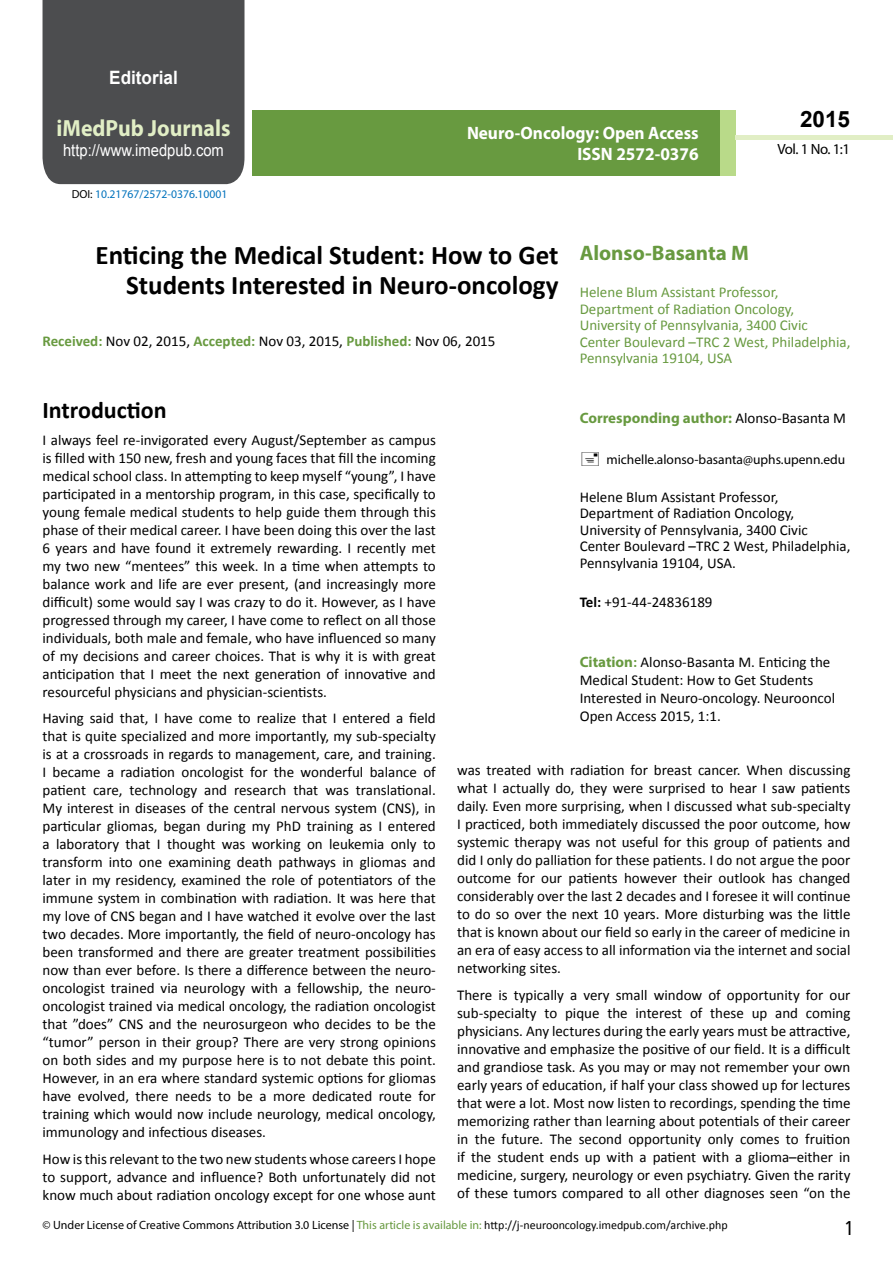
<style>
.page{position:relative;width:893px;height:1263px;background:#fff}
.page>*{position:absolute;margin:0;border:0;box-sizing:border-box;transform-origin:0 0}
.t1{font:700 27px/29.7px "Calibri";color:#000;text-align:right}
.t2{font:25.5px "Tunga";color:#000}
.t3{font:700 24px "Calibri";color:#000}
.t4{font:700 23.4px "Myriad Pro";color:#e1eec5;scale:.93 1}
.t5{font:700 22.5px "Arial";color:#000}
.t6{font:700 21px "Myriad Pro";color:#689a40}
.t7{font:700 18.45px "Arial";color:#fff;scale:.93 1}
.t8{font:700 18px/21.6px "Myriad Pro";color:#fff;text-align:right;scale:.96 1}
.t9{font:16.5px "Arial";color:#fff;scale:.89 1}
.t10{font:15px/18px "Calibri";color:#000;text-align:justify}
.t11{font:15px/16.5px "Calibri";color:#689a40}
.t12{font:700 15px "Myriad Pro";color:#689a40}
.t13{font:14.85px "Myriad Pro";color:#000}
.t14{font:13.5px "Myriad Pro";color:#000}
.t15{font:12px "Myriad Pro";color:#000}
.t16{font:11.7px "Myriad Pro";color:#0072bc}
.s1{color:#000}
.s2{font-weight:700;color:#689a40}
.s3{font-family:"Calibri";font-weight:400;color:#000}
.s4{font-weight:700}
.s5{font-family:"Myriad Pro";font-weight:700;color:#689a40}
.s6{color:#689a40}
.s7{font-family:"Calibri"}
</style>
<div class="page">
<div style="left:252px;top:110px;width:469px;height:66px;background:#689a40"></div>
<div style="left:720px;top:110px;width:16px;height:66px;background:#b9da89"></div>
<div style="left:43px;top:0;width:201px;height:184px;background:#4c4d4f"></div>
<div style="left:736px;top:135px;width:157px;height:5px;background:#e1eec5"></div>
<p class="t7" style="left:109px;top:65px;width:75px">Editorial</p>
<h3 class="t4" style="left:57px;top:113px;width:188px">iMedPub Journals</h3>
<p class="t9" style="left:63px;top:139px;width:182px">http://www.imedpub.com</p>
<p class="t16" style="left:72px;top:187px;width:157px"><span class="s1">DOI:</span> 10.21767/2572-0376.10001</p>
<p class="t8" style="left:467px;top:121px;width:243px">Neuro-Oncology: Open Access<br>ISSN 2572-0376</p>
<h3 class="t5" style="left:800px;top:104px;width:52px">2015</h3>
<p class="t13" style="left:778px;top:140px;width:74px">Vol. 1 No. 1:1</p>
<h1 class="t1" style="left:96px;top:240px;width:464px">Enticing the Medical Student: How to Get<br>Students Interested in Neuro-oncology</h1>
<p class="t10" style="left:43px;top:332px;width:454px"><span class="s2">Received:</span> Nov 02, 2015, <span class="s2">Accepted:</span> Nov 03, 2015, <span class="s2">Published:</span> Nov 06, 2015</p>
<h3 class="t6" style="left:580px;top:239px;width:171px">Alonso-Basanta M</h3>
<p class="t11" style="left:580px;top:284px;width:272px">Helene Blum Assistant Professor, Department of Radiation Oncology, University of Pennsylvania, 3400 Civic Center Boulevard –TRC 2 West, Philadelphia, Pennsylvania 19104, USA</p>
<h3 class="t3" style="left:43px;top:395px;width:126px">Introduction</h3>
<p class="t10" style="left:43px;top:431px;width:395px">I always feel re-invigorated every August/September as campus is filled with 150 new, fresh and young faces that fill the incoming medical school class. In attempting to keep myself “young”, I have participated in a mentorship program, in this case, specifically to young female medical students to help guide them through this phase of their medical career. I have been doing this over the last 6 years and have found it extremely rewarding. I recently met my two new “mentees” this week. In a time when attempts to balance work and life are ever present, (and increasingly more difficult) some would say I was crazy to do it. However, as I have progressed through my career, I have come to reflect on all those individuals, both male and female, who have influenced so many of my decisions and career choices. That is why it is with great anticipation that I meet the next generation of innovative and resourceful physicians and physician-scientists.</p>
<p class="t10" style="left:43px;top:709px;width:395px">Having said that, I have come to realize that I entered a field that is quite specialized and more importantly, my sub-specialty is at a crossroads in regards to management, care, and training.<br>I became a radiation oncologist for the wonderful balance of patient care, technology and research that was translational.<br>My interest in diseases of the central nervous system (CNS), in particular gliomas, began during my PhD training as I entered a laboratory that I thought was working on leukemia only to transform into one examining death pathways in gliomas and later in my residency, examined the role of potentiators of the immune system in combination with radiation. It was here that my love of CNS began and I have watched it evolve over the last two decades. More importantly, the field of neuro-oncology has been transformed and there are greater treatment possibilities now than ever before. Is there a difference between the neuro&shy;oncologist trained via neurology with a fellowship, the neuro&shy;oncologist trained via medical oncology, the radiation oncologist that ”does” CNS and the neurosurgeon who decides to be the “tumor” person in their group? There are very strong opinions on both sides and my purpose here is to not debate this point.<br>However, in an era where standard systemic options for gliomas have evolved, there needs to be a more dedicated route for training which would now include neurology, medical oncology, immunology and infectious diseases.</p>
<p class="t10" style="left:43px;top:1150px;width:395px">How is this relevant to the two new students whose careers I hope to support, advance and influence? Both unfortunately did not know much about radiation oncology except for one whose aunt</p>
<p class="t12" style="left:580px;top:409px;width:268px">Corresponding author: <span class="s3">Alonso-Basanta M</span></p>
<p class="t14" style="left:606px;top:451px;width:240px">michelle.alonso-basanta@uphs.upenn.edu</p>
<p class="t10" style="left:580px;top:488px;width:272px;line-height:16.5px;text-align:left">Helene Blum Assistant Professor, Department of Radiation Oncology, University of Pennsylvania, 3400 Civic Center Boulevard –TRC 2 West, Philadelphia, Pennsylvania 19104, USA.</p>
<p class="t10" style="left:580px;top:593px;width:134px"><span class="s4">Tel:</span> +91-44-24836189</p>
<p class="t10" style="left:580px;top:653px;width:257px;text-align:left"><span class="s5">Citation</span><span class="s2">:</span> Alonso-Basanta M. Enticing the Medical Student: How to Get Students Interested in Neuro-oncology. Neurooncol Open Access 2015, 1:1.</p>
<p class="t10" style="left:457px;top:761px;width:395px">was treated with radiation for breast cancer. When discussing what I actually do, they were surprised to hear I saw patients daily. Even more surprising, when I discussed what sub-specialty I practiced, both immediately discussed the poor outcome, how systemic therapy was not useful for this group of patients and did I only do palliation for these patients. I do not argue the poor outcome for our patients however their outlook has changed considerably over the last 2 decades and I foresee it will continue to do so over the next 10 years. More disturbing was the little that is known about our field so early in the career of medicine in an era of easy access to all information via the internet and social networking sites.</p>
<p class="t10" style="left:457px;top:986px;width:395px">There is typically a very small window of opportunity for our sub-specialty to pique the interest of these up and coming physicians. Any lectures during the early years must be attractive, innovative and emphasize the positive of our field. It is a difficult and grandiose task. As you may or may not remember your own early years of education, if half your class showed up for lectures that were a lot. Most now listen to recordings, spending the time memorizing rather than learning about potentials of their career in the future. The second opportunity only comes to fruition if the student ends up with a patient with a glioma–either in medicine, surgery, neurology or even psychiatry. Given the rarity of these tumors compared to all other diagnoses seen “on the</p>
<p class="t15" style="left:43px;top:1218px;width:687px">© Under License of Creative Commons Attribution 3.0 License | <span class="s6">This article is available in:</span> <span class="s7">http://j-neurooncology.imedpub.com/archive.php</span></p>
<h2 class="t2" style="left:845px;top:1211px;width:9px">1</h2>
</div>
